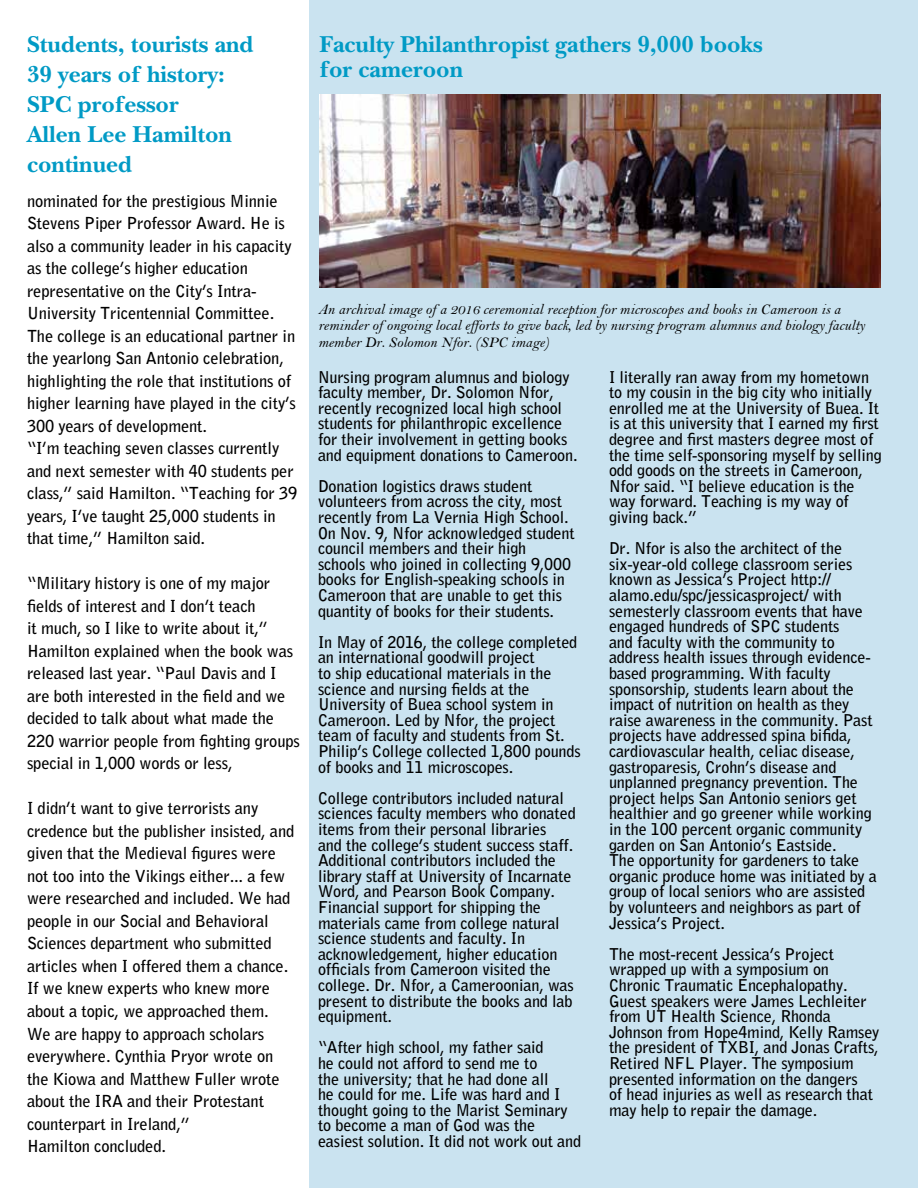
<style>
.page{position:relative;width:918px;height:1188px;background:#fff}
.page>*{position:absolute;margin:0;border:0;box-sizing:border-box;transform-origin:0 0}
.t1{font:700 24px/30px "New Baskerville Std";color:#009ac5}
.t2{font:700 16.5px/22.5px "Bell Gothic Std";letter-spacing:-.01em;color:#000}
.t3{font:700 16.2px/15.6px "Bell Gothic Std";letter-spacing:-.01em;color:#000}
.t4{font:15px/16.5px "Bell MT Italic";color:#000}
</style>
<div class="page">
<div style="left:309px;top:0;width:609px;height:1188px;background:#cae3f0"></div>
<img style="left:320px;top:94px;width:560px;height:194px">
<h1 class="t1" style="left:27px;top:30px;width:228px">Students, tourists and<br>39 years of history:<br>SPC professor<br>Allen Lee Hamilton continued</h1>
<p class="t2" style="left:27px;top:190px;width:272px">nominated for the prestigious Minnie Stevens Piper Professor Award. He is also a community leader in his capacity as the college’s higher education representative on the City’s Intra-University Tricentennial Committee.<br>The college is an educational partner in the yearlong San Antonio celebration, highlighting the role that institutions of higher learning have played in the city’s 300 years of development.<br>“I’m teaching seven classes currently and next semester with 40 students per class,” said Hamilton. “Teaching for 39 years, I’ve taught 25,000 students in that time,” Hamilton said.</p>
<p class="t2" style="left:27px;top:572px;width:275px">“Military history is one of my major fields of interest and I don’t teach<br>it much, so I like to write about it,” Hamilton explained when the book was released last year. “Paul Davis and I are both interested in the field and we decided to talk about what made the 220 warrior people from fighting groups special in 1,000 words or less,</p>
<p class="t2" style="left:27px;top:797px;width:269px">I didn’t want to give terrorists any credence but the publisher insisted, and given that the Medieval figures were not too into the Vikings either... a few were researched and included. We had people in our Social and Behavioral Sciences department who submitted articles when I offered them a chance.<br>If we knew experts who knew more about a topic, we approached them.<br>We are happy to approach scholars everywhere. Cynthia Pryor wrote on the Kiowa and Matthew Fuller wrote about the IRA and their Protestant counterpart in Ireland,”<br>Hamilton concluded.</p>
<h1 class="t1" style="left:320px;top:32px;width:445px;line-height:24.5px">Faculty Philanthropist gathers 9,000 books for cameroon</h1>
<p class="t4" style="left:318px;top:300px;width:548px">An archival image of a 2016 ceremonial reception for microscopes and books in Cameroon is a reminder of ongoing local efforts to give back, led by nursing program alumnus and biology faculty member Dr. Solomon Nfor. (SPC image)</p>
<p class="t3" style="left:609px;top:369px;width:275px">I literally ran away from my hometown to my cousin in the big city who initially enrolled me at the University of Buea. It is at this university that I earned my first degree and first masters degree most of the time self-sponsoring myself by selling odd goods on the streets in Cameroon, Nfor said. “I believe education is the way forward. Teaching is my way of giving back.”</p>
<p class="t3" style="left:609px;top:541px;width:270px">Dr. Nfor is also the architect of the six-year-old college classroom series known as Jessica’s Project http:// alamo.edu/spc/jessicasproject/ with semesterly classroom events that have engaged hundreds of SPC students<br>and faculty with the community to address health issues through evidence&shy;based programming. With faculty sponsorship, students learn about the impact of nutrition on health as they raise awareness in the community. Past projects have addressed spina bifida, cardiovascular health, celiac disease, gastroparesis, Crohn’s disease and unplanned pregnancy prevention. The project helps San Antonio seniors get healthier and go greener while working in the 100 percent organic community garden on San Antonio’s Eastside.<br>The opportunity for gardeners to take organic produce home was initiated by a group of local seniors who are assisted by volunteers and neighbors as part of Jessica’s Project.</p>
<p class="t3" style="left:609px;top:946px;width:272px">The most-recent Jessica’s Project wrapped up with a symposium on Chronic Traumatic Encephalopathy.<br>Guest speakers were James Lechleiter from UT Health Science, Rhonda Johnson from Hope4mind, Kelly Ramsey the president of TXBI, and Jonas Crafts, Retired NFL Player. The symposium presented information on the dangers<br>of head injuries as well as research that may help to repair the damage.</p>
<p class="t3" style="left:318px;top:369px;width:261px">Nursing program alumnus and biology faculty member, Dr. Solomon Nfor, recently recognized local high school students for philanthropic excellence for their involvement in getting books and equipment donations to Cameroon.</p>
<p class="t3" style="left:318px;top:478px;width:258px">Donation logistics draws student volunteers from across the city, most recently from La Vernia High School.<br>On Nov. 9, Nfor acknowledged student council members and their high schools who joined in collecting 9,000 books for English-speaking schools in Cameroon that are unable to get this quantity of books for their students.</p>
<p class="t3" style="left:318px;top:634px;width:264px">In May of 2016, the college completed an international goodwill project<br>to ship educational materials in the science and nursing fields at the University of Buea school system in Cameroon. Led by Nfor, the project team of faculty and students from St.<br>Philip’s College collected 1,800 pounds of books and 11 microscopes.</p>
<p class="t3" style="left:318px;top:790px;width:259px">College contributors included natural sciences faculty members who donated items from their personal libraries<br>and the college’s student success staff.<br>Additional contributors included the library staff at University of Incarnate Word, and Pearson Book Company.<br>Financial support for shipping the materials came from college natural science students and faculty. In acknowledgement, higher education officials from Cameroon visited the college. Dr. Nfor, a Cameroonian, was present to distribute the books and lab equipment.</p>
<p class="t3" style="left:318px;top:1040px;width:265px">“After high school, my father said<br>he could not afford to send me to<br>the university; that he had done all<br>he could for me. Life was hard and I thought going to the Marist Seminary to become a man of God was the easiest solution. It did not work out and</p>
</div>
